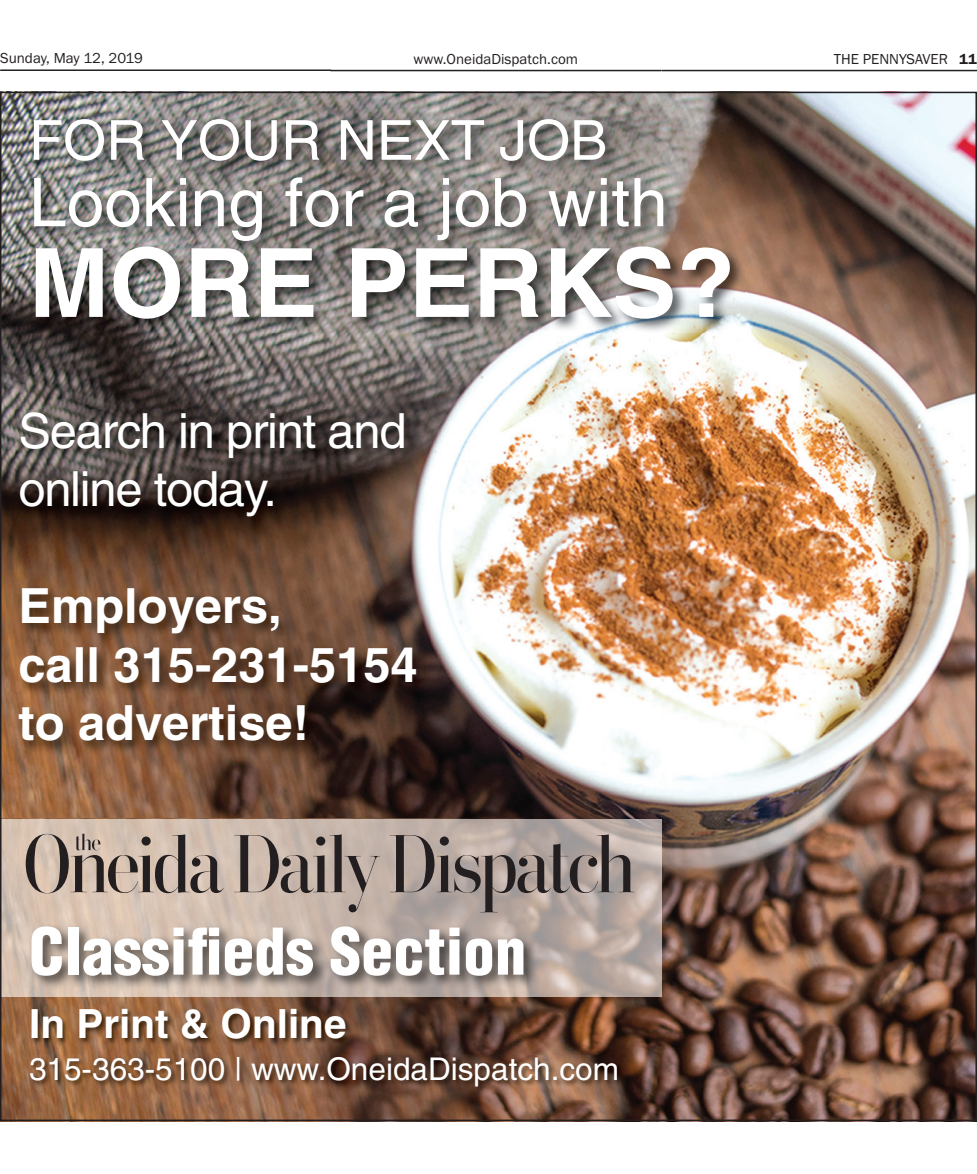
<style>
.page{position:relative;width:977px;height:1174px;background:#fff}
.page>*{position:absolute;margin:0;border:0;box-sizing:border-box;transform-origin:0 0}
.t1{font:700 95.55px "Helvetica";color:#fff}
.t2{font:67.05px "Helvetica";color:#fff}
.t3{font:900 condensed 62.85px "Helvetica";color:#fff}
.t4{font:55.05px "Helvetica";color:#fff}
.t5{font:700 48.45px/58.5px "Helvetica";color:#fff}
.t6{font:48.45px/58.5px "Helvetica";letter-spacing:-.025em;color:#fff}
.t7{font:700 40.2px "Helvetica";color:#fff}
.t8{font:31.35px "Helvetica";color:#fff}
.t9{font:15px "Franklin Gothic";color:#231f20}
.s1{font-weight:600}
</style>
<div class="page">
<hr style="left:330px;top:70px;width:331px;height:1px;background:#231f20">
<hr style="left:0;top:69px;width:331px;height:2px;background:#231f20">
<hr style="left:661px;top:70px;width:315px;height:1px;background:#231f20">
<img style="left:2px;top:94px;width:972px;height:1025px">
<img style="left:2px;top:819px;width:524px;height:300px">
<img style="left:31px;top:116px;width:713px;height:217px">
<img style="left:15px;top:409px;width:416px;height:346px">
<img style="left:30px;top:1007px;width:323px;height:39px">
<img style="left:29px;top:1055px;width:595px;height:38px">
<img style="left:2px;top:820px;width:659px;height:176px">
<svg style="left:26px;top:834px;width:608px;height:78px;background:#a5978e"></svg>
<svg style="left:75px;top:834px;width:25px;height:16px"></svg>
<img style="left:28px;top:923px;width:510px;height:68px">
<p class="t9" style="left:0;top:53px;width:144px">Sunday, May 12, 2019</p>
<p class="t9" style="left:413px;top:53px;width:166px">www.OneidaDispatch.com</p>
<p class="t9" style="left:833px;top:53px;width:145px">THE PENNYSAVER <span class="s1">11</span></p>
<h3 class="t4" style="left:29px;top:120px;width:579px">FOR YOUR NEXT JOB</h3>
<h2 class="t2" style="left:29px;top:178px;width:640px">Looking for a job with</h2>
<h1 class="t1" style="left:29px;top:248px;width:707px">MORE PERKS?</h1>
<h3 class="t6" style="left:18px;top:406px;width:389px">Search in print and online today.</h3>
<h3 class="t5" style="left:18px;top:582px;width:400px">Employers,<br>call 315-231-5154 to advertise!</h3>
<h3 class="t3" style="left:29px;top:927px;width:499px">Classifieds Section</h3>
<h3 class="t7" style="left:29px;top:1009px;width:319px">In Print &amp; Online</h3>
<h3 class="t8" style="left:29px;top:1057px;width:591px">315-363-5100 | www.OneidaDispatch.com</h3>
</div>
